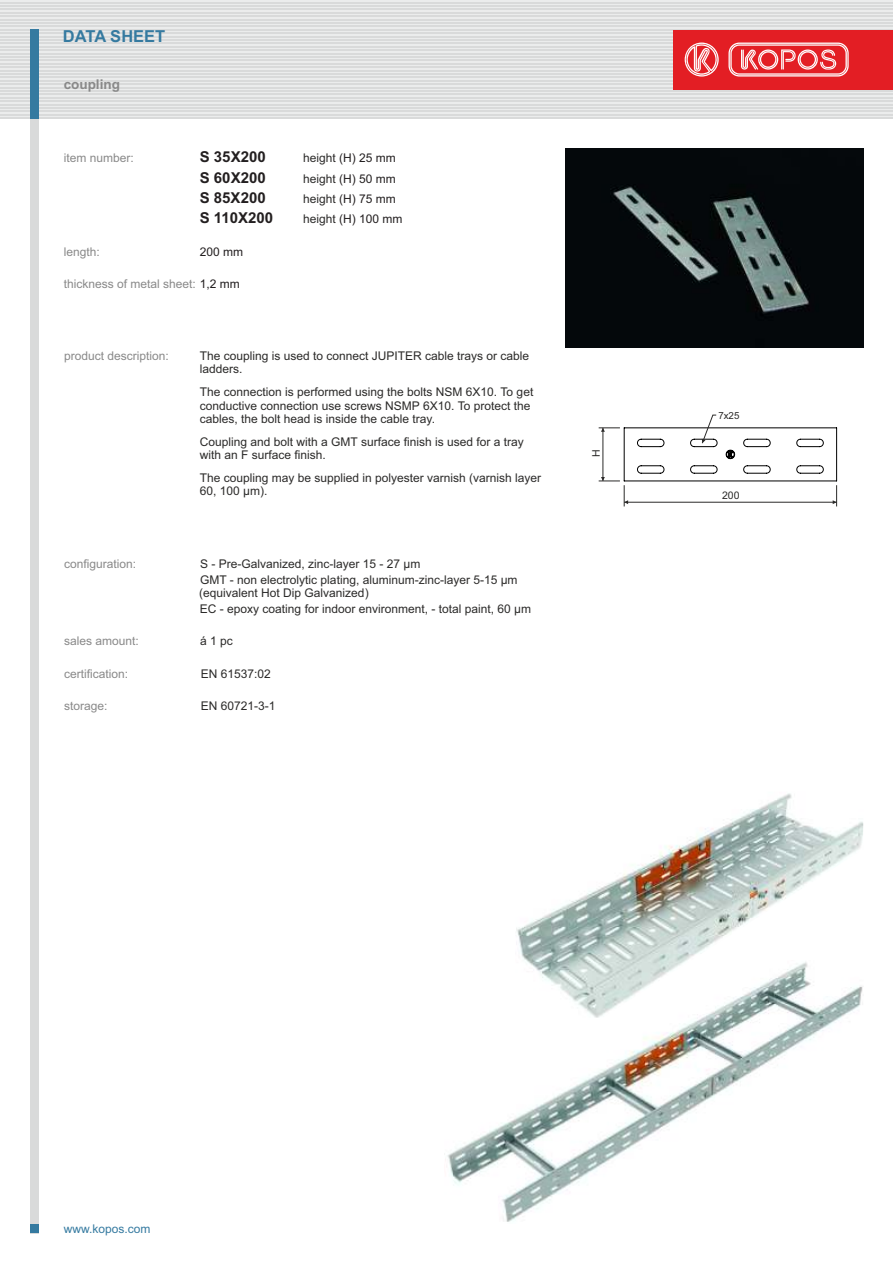
<style>
.page{position:relative;width:893px;height:1263px;background:#fff}
.page>*{position:absolute;margin:0;border:0;box-sizing:border-box;transform-origin:0 0}
.t1{font:700 16.5px "Arial";color:#357aa0}
.t2{font:700 15px "Arial";color:#231f20}
.t3{font:700 13.5px "Arial";color:#898989}
.t4{font:12px/13.4px "Arial";color:#2b2a29}
.t5{font:12px "Arial";color:#898989}
.t6{font:12px "Arial";color:#231f20}
.t7{font:12px "Arial";color:#357aa0}
.t8{font:10.5px "Arial";color:#2b2a29}
.t9{font:9.75px "Arial";color:#2b2a29}
.s1{color:#2b2a29}
.s2{color:#231f20}
</style>
<div class="page">
<img style="left:445px;top:1020px;width:392px;height:202px">
<img style="left:566px;top:149px;width:297px;height:198px">
<img style="left:516px;top:793px;width:347px;height:227px">
<svg style="left:599px;top:415px;width:238px;height:91px"></svg>
<svg style="left:0;top:0;width:893px;height:117px;background:#e6e6e7"></svg>
<hr style="left:0;top:2px;width:893px;height:1px;background:#d9dada">
<hr style="left:0;top:5px;width:893px;height:2px;background:#d9dada">
<hr style="left:0;top:9px;width:893px;height:1px;background:#d9dada">
<hr style="left:0;top:12px;width:893px;height:2px;background:#d9dada">
<hr style="left:0;top:15px;width:893px;height:2px;background:#d9dada">
<hr style="left:0;top:19px;width:893px;height:1px;background:#d9dada">
<hr style="left:0;top:22px;width:893px;height:2px;background:#d9dada">
<hr style="left:0;top:26px;width:893px;height:1px;background:#d9dada">
<hr style="left:0;top:29px;width:893px;height:2px;background:#d9dada">
<hr style="left:0;top:32px;width:893px;height:2px;background:#d9dada">
<hr style="left:0;top:36px;width:893px;height:1px;background:#d9dada">
<hr style="left:0;top:39px;width:893px;height:2px;background:#d9dada">
<hr style="left:0;top:43px;width:893px;height:1px;background:#d9dada">
<hr style="left:0;top:46px;width:893px;height:2px;background:#d9dada">
<hr style="left:0;top:49px;width:893px;height:2px;background:#d9dada">
<hr style="left:0;top:53px;width:893px;height:1px;background:#d9dada">
<hr style="left:0;top:56px;width:893px;height:2px;background:#d9dada">
<hr style="left:0;top:60px;width:893px;height:1px;background:#d9dada">
<hr style="left:0;top:63px;width:893px;height:2px;background:#d9dada">
<hr style="left:0;top:66px;width:893px;height:2px;background:#d9dada">
<hr style="left:0;top:70px;width:893px;height:1px;background:#d9dada">
<hr style="left:0;top:73px;width:893px;height:2px;background:#d9dada">
<hr style="left:0;top:77px;width:893px;height:1px;background:#d9dada">
<hr style="left:0;top:80px;width:893px;height:2px;background:#d9dada">
<hr style="left:0;top:83px;width:893px;height:2px;background:#d9dada">
<hr style="left:0;top:87px;width:893px;height:1px;background:#d9dada">
<hr style="left:0;top:90px;width:893px;height:2px;background:#d9dada">
<hr style="left:0;top:94px;width:893px;height:1px;background:#d9dada">
<hr style="left:0;top:97px;width:893px;height:2px;background:#d9dada">
<hr style="left:0;top:100px;width:893px;height:2px;background:#d9dada">
<hr style="left:0;top:104px;width:893px;height:1px;background:#d9dada">
<hr style="left:0;top:107px;width:893px;height:2px;background:#d9dada">
<hr style="left:0;top:111px;width:893px;height:1px;background:#d9dada">
<hr style="left:0;top:114px;width:893px;height:2px;background:#d9dada">
<hr style="left:0;top:117px;width:893px;height:2px;background:#d9dada">
<div style="left:30px;top:30px;width:8px;height:89px;background:#357aa0"></div>
<div style="left:30px;top:119px;width:8px;height:1114px;background:#d9dada"></div>
<div style="left:673px;top:30px;width:220px;height:59px;background:#e31e24"></div>
<svg style="left:728px;top:43px;width:121px;height:34px"></svg>
<svg style="left:684px;top:43px;width:35px;height:34px"></svg>
<div style="left:30px;top:1225px;width:8px;height:8px;background:#357aa0"></div>
<h1 class="t1" style="left:63px;top:30px;width:104px">DATA SHEET</h1>
<p class="t3" style="left:64px;top:79px;width:58px">coupling</p>
<p class="t5" style="left:64px;top:154px;width:72px">item number:</p>
<p class="t2" style="left:200px;top:151px;width:67px">S 35X200</p>
<p class="t6" style="left:303px;top:154px;width:94px"><span class="s1">height</span> (H) 25 mm</p>
<p class="t2" style="left:200px;top:172px;width:67px">S 60X200</p>
<p class="t6" style="left:303px;top:174px;width:94px"><span class="s1">height</span> (H) 50 mm</p>
<p class="t2" style="left:200px;top:192px;width:67px">S 85X200</p>
<p class="t6" style="left:303px;top:194px;width:94px"><span class="s1">height</span> (H) 75 mm</p>
<p class="t2" style="left:200px;top:212px;width:75px">S 110X200</p>
<p class="t6" style="left:303px;top:214px;width:101px"><span class="s1">height</span> (H) 100 mm</p>
<p class="t5" style="left:64px;top:247px;width:38px">length:</p>
<p class="t6" style="left:200px;top:247px;width:45px">200 mm</p>
<p class="t5" style="left:64px;top:279px;width:178px">thickness of metal sheet: <span class="s2">1,2 mm</span></p>
<p class="t5" style="left:64px;top:351px;width:106px">product description:</p>
<p class="t4" style="left:200px;top:350px;width:331px">The coupling is used to connect JUPITER cable trays or cable ladders.</p>
<p class="t4" style="left:200px;top:386px;width:335px">The connection is performed using the bolts NSM 6X10. To get conductive connection use screws NSMP 6X10. To protect the cables, the bolt head is inside the cable tray.</p>
<p class="t4" style="left:200px;top:436px;width:325px">Coupling and bolt with a GMT surface finish is used for a tray with an F surface finish.</p>
<p class="t4" style="left:200px;top:472px;width:343px">The coupling may be supplied in polyester varnish (varnish layer<br>60, 100 µm).</p>
<p class="t5" style="left:64px;top:559px;width:74px">configuration:</p>
<p class="t4" style="left:200px;top:556px;width:319px;line-height:16px">S - Pre-Galvanized, zinc-layer 15 - 27 µm<br>GMT - non electrolytic plating, aluminum-zinc-layer 5-15 µm</p>
<p class="t4" style="left:199px;top:586px;width:333px;line-height:16px">(equivalent Hot Dip Galvanized)<br>EC - epoxy coating for indoor environment, - total paint, 60 µm</p>
<p class="t5" style="left:64px;top:637px;width:76px">sales amount:</p>
<p class="t4" style="left:200px;top:636px;width:34px">á 1 pc</p>
<p class="t5" style="left:64px;top:669px;width:66px">certification:</p>
<p class="t4" style="left:201px;top:668px;width:72px">EN 61537:02</p>
<p class="t5" style="left:64px;top:701px;width:45px">storage:</p>
<p class="t4" style="left:201px;top:700px;width:76px">EN 60721-3-1</p>
<p class="t8" style="left:592px;top:457px;width:9px;rotate:-90deg">H</p>
<p class="t9" style="left:718px;top:411px;width:23px">7x25</p>
<p class="t8" style="left:722px;top:491px;width:19px">200</p>
<p class="t7" style="left:64px;top:1224px;width:88px">www.kopos.com</p>
</div>
